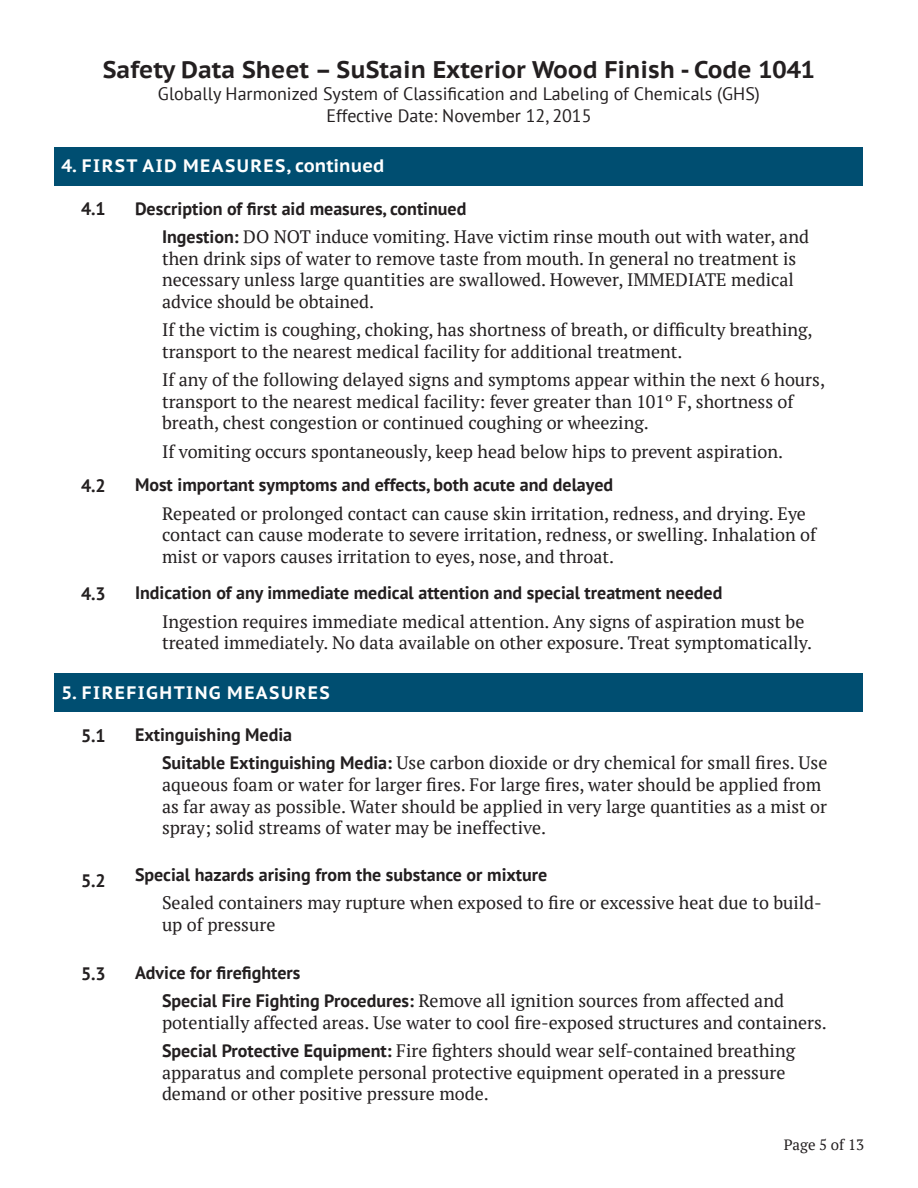
<style>
.page{position:relative;width:918px;height:1188px;background:#fff}
.page>*{position:absolute;margin:0;border:0;box-sizing:border-box;transform-origin:0 0}
.t1{font:700 24px "PT Sans Caption";color:#231f20}
.t2{font:18px/21.6px "PT Serif";color:#231f20}
.t3{font:700 18px "PT Sans";color:#231f20}
.t4{font:18px/21.6px "PT Sans";color:#231f20;text-align:center}
.t5{font:700 18px "PT Sans Caption";letter-spacing:.08em;color:#fff}
.t6{font:15px "PT Serif";color:#231f20}
.s1{font-family:"PT Sans";font-weight:700}
</style>
<div class="page">
<div style="left:55px;top:147px;width:808px;height:39px;background:#004e71"></div>
<div style="left:55px;top:674px;width:808px;height:38px;background:#004e71"></div>
<h1 class="t1" style="left:103px;top:54px;width:714px">Safety Data Sheet – SuStain Exterior Wood Finish - Code 1041</h1>
<p class="t4" style="left:158px;top:82px;width:604px">Globally Harmonized System of Classification and Labeling of Chemicals (GHS)<br>Effective Date: November 12, 2015</p>
<p class="t5" style="left:62px;top:154px;width:324px">4. FIRST AID MEASURES, continued</p>
<p class="t3" style="left:81px;top:197px;width:26px">4.1</p>
<p class="t3" style="left:135px;top:196px;width:333px">Description of first aid measures, continued</p>
<p class="t2" style="left:162px;top:226px;width:649px"><span class="s1">Ingestion:</span> DO NOT induce vomiting. Have victim rinse mouth out with water, and then drink sips of water to remove taste from mouth. In general no treatment is necessary unless large quantities are swallowed. However, IMMEDIATE medical advice should be obtained.</p>
<p class="t2" style="left:162px;top:319px;width:652px">If the victim is coughing, choking, has shortness of breath, or difficulty breathing, transport to the nearest medical facility for additional treatment.</p>
<p class="t2" style="left:162px;top:369px;width:665px">If any of the following delayed signs and symptoms appear within the next 6 hours, transport to the nearest medical facility: fever greater than 101º F, shortness of breath, chest congestion or continued coughing or wheezing.</p>
<p class="t2" style="left:162px;top:440px;width:623px">If vomiting occurs spontaneously, keep head below hips to prevent aspiration.</p>
<p class="t3" style="left:81px;top:474px;width:26px">4.2</p>
<p class="t3" style="left:135px;top:473px;width:480px">Most important symptoms and effects, both acute and delayed</p>
<p class="t2" style="left:162px;top:502px;width:656px">Repeated or prolonged contact can cause skin irritation, redness, and drying. Eye contact can cause moderate to severe irritation, redness, or swelling. Inhalation of mist or vapors causes irritation to eyes, nose, and throat.</p>
<p class="t3" style="left:81px;top:582px;width:26px">4.3</p>
<p class="t3" style="left:135px;top:581px;width:589px">Indication of any immediate medical attention and special treatment needed</p>
<p class="t2" style="left:162px;top:610px;width:652px">Ingestion requires immediate medical attention. Any signs of aspiration must be treated immediately. No data available on other exposure. Treat symptomatically.</p>
<p class="t5" style="left:62px;top:680px;width:270px">5. FIREFIGHTING MEASURES</p>
<p class="t3" style="left:81px;top:724px;width:26px">5.1</p>
<p class="t3" style="left:81px;top:868px;width:26px">5.2</p>
<p class="t3" style="left:81px;top:961px;width:26px">5.3</p>
<p class="t3" style="left:135px;top:723px;width:159px">Extinguishing Media</p>
<p class="t2" style="left:162px;top:752px;width:667px"><span class="s1">Suitable Extinguishing Media:</span> Use carbon dioxide or dry chemical for small fires. Use aqueous foam or water for larger fires. For large fires, water should be applied from as far away as possible. Water should be applied in very large quantities as a mist or spray; solid streams of water may be ineffective.</p>
<p class="t3" style="left:135px;top:862px;width:414px">Special hazards arising from the substance or mixture</p>
<p class="t2" style="left:162px;top:892px;width:661px">Sealed containers may rupture when exposed to fire or excessive heat due to build&shy;up of pressure</p>
<p class="t3" style="left:135px;top:961px;width:167px">Advice for firefighters</p>
<p class="t2" style="left:162px;top:990px;width:666px"><span class="s1">Special Fire Fighting Procedures:</span> Remove all ignition sources from affected and potentially affected areas. Use water to cool fire-exposed structures and containers.</p>
<p class="t2" style="left:162px;top:1040px;width:635px"><span class="s1">Special Protective Equipment:</span> Fire fighters should wear self-contained breathing apparatus and complete personal protective equipment operated in a pressure demand or other positive pressure mode.</p>
<p class="t6" style="left:784px;top:1135px;width:82px">Page 5 of 13</p>
</div>
